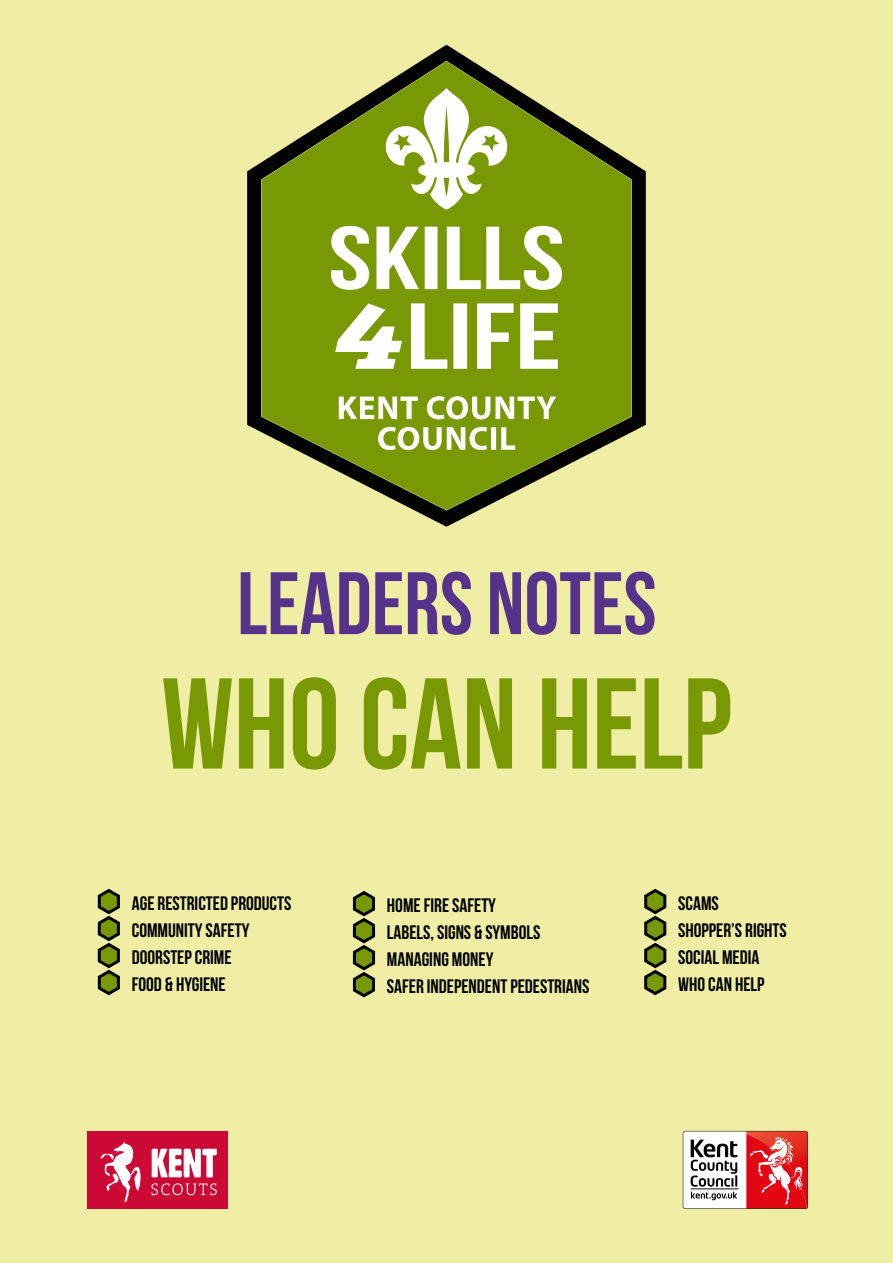
<style>
.page{position:relative;width:893px;height:1263px;background:#f0eda4}
.page>*{position:absolute;margin:0;border:0;box-sizing:border-box;transform-origin:0 0}
.t1{font:700 128.85px "Bebas Neue";color:#789904}
.t2{font:700 88.5px "Bebas Neue";color:#56328a}
.t3{font:700 19.5px/27px "Bebas Neue";color:#000}
</style>
<div class="page">
<svg style="left:97px;top:888px;width:23px;height:108px"></svg>
<svg style="left:352px;top:891px;width:24px;height:107px"></svg>
<svg style="left:644px;top:888px;width:23px;height:108px"></svg>
<svg style="left:247px;top:45px;width:399px;height:482px;fill:#789904"></svg>
<svg style="left:331px;top:226px;width:231px;height:64px;background:#b9ca7d"></svg>
<svg style="left:411px;top:303px;width:147px;height:66px;background:#bacb80"></svg>
<svg style="left:335px;top:303px;width:67px;height:66px;background:#bbcc82"></svg>
<div style="left:418px;top:162px;width:57px;height:16px;border:7px solid #fff;border-radius:50%"></div>
<svg style="left:383px;top:88px;width:126px;height:79px;background:#b3c479"></svg>
<svg style="left:411px;top:175px;width:71px;height:35px;background:#b8ca7c"></svg>
<svg style="left:378px;top:427px;width:137px;height:23px;background:#b6c877"></svg>
<svg style="left:339px;top:396px;width:217px;height:23px;background:#b4c675"></svg>
<div style="left:87px;top:1132px;width:141px;height:77px;background:#cc0935"></div>
<svg style="left:152px;top:1149px;width:65px;height:28px"></svg>
<svg style="left:151px;top:1183px;width:66px;height:12px"></svg>
<svg style="left:99px;top:1142px;width:43px;height:61px"></svg>
<svg style="left:683px;top:1131px;width:125px;height:78px;background:#d58385"></svg>
<h2 class="t2" style="left:237px;top:555px;width:421px">LEADERS NOTES</h2>
<h1 class="t1" style="left:161px;top:653px;width:572px">WHO CAN HELP</h1>
<p class="t3" style="left:132px;top:889px;width:161px">AGE RESTRICTED PRODUCTS<br>COMMUNITY SAFETY<br>DOORSTEP CRIME<br>FOOD &amp; HYGIENE</p>
<p class="t3" style="left:387px;top:891px;width:204px">HOME FIRE SAFETY<br>LABELS, SIGNS &amp; SYMBOLS<br>MANAGING MONEY<br>SAFER INDEPENDENT PEDESTRIANS</p>
<p class="t3" style="left:678px;top:889px;width:110px">SCAMS<br>SHOPPER’S RIGHTS<br>SOCIAL MEDIA<br>WHO CAN HELP</p>
</div>
